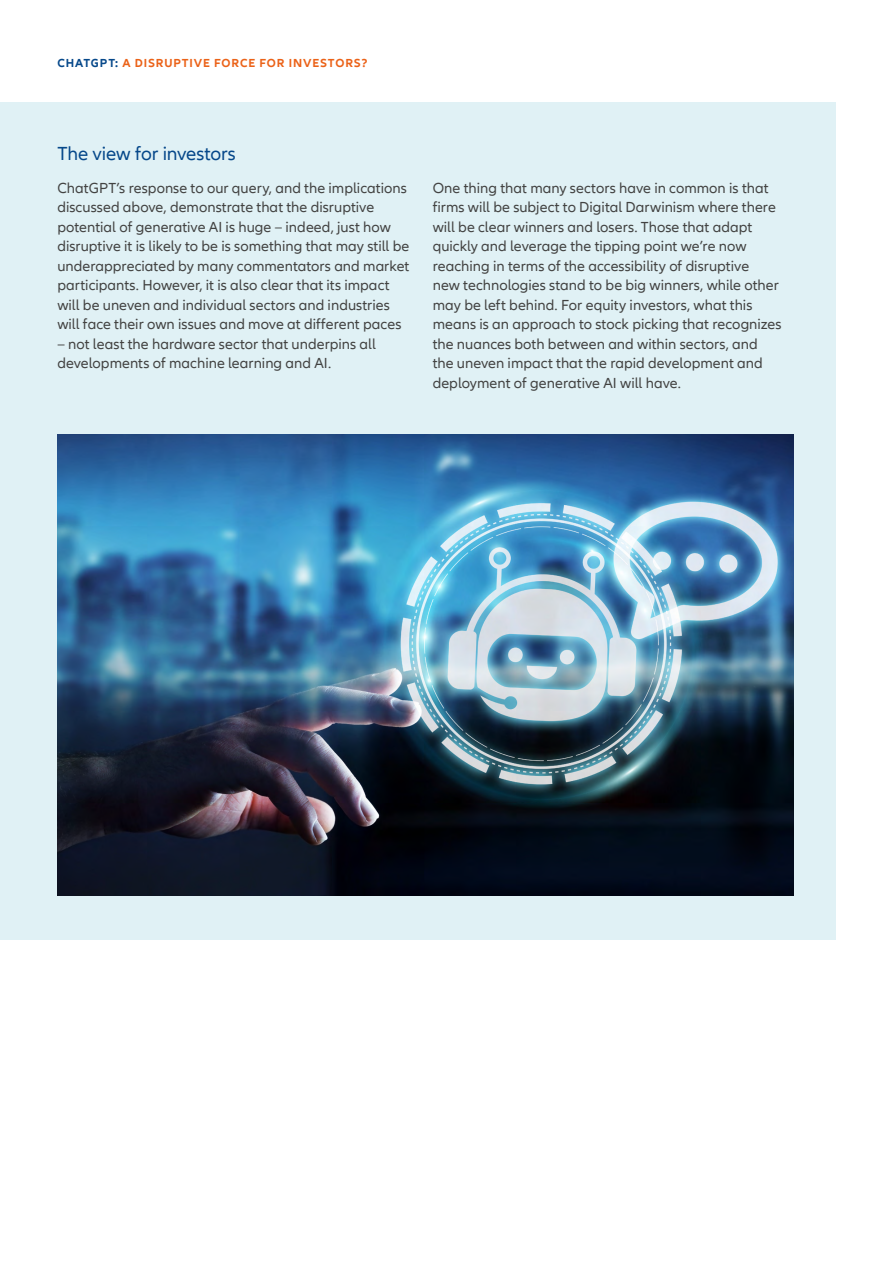
<style>
.page{position:relative;width:893px;height:1263px;background:#fff}
.page>*{position:absolute;margin:0;border:0;box-sizing:border-box;transform-origin:0 0}
.t1{font:19.5px "Allianz Neo";letter-spacing:-.005em;color:#06488a}
.t2{font:15px/19.5px "Allianz Neo";letter-spacing:.005em;color:#424241}
.t3{font:700 12px "Allianz Neo";letter-spacing:.075em;color:#eb6218}
.s1{color:#06488a}
</style>
<div class="page">
<div style="left:0;top:102px;width:836px;height:838px;background:#e0f1f5"></div>
<img style="left:57px;top:434px;width:736px;height:461px">
<p class="t3" style="left:57px;top:56px;width:312px"><span class="s1">CHATGPT:</span> A DISRUPTIVE FORCE FOR INVESTORS?</p>
<h1 class="t1" style="left:57px;top:142px;width:180px">The view for investors</h1>
<p class="t2" style="left:57px;top:178px;width:353px">ChatGPT’s response to our query, and the implications discussed above, demonstrate that the disruptive potential of generative AI is huge – indeed, just how disruptive it is likely to be is something that may still be underappreciated by many commentators and market participants. However, it is also clear that its impact will be uneven and individual sectors and industries will face their own issues and move at different paces</p>
<p class="t2" style="left:57px;top:334px;width:320px">– not least the hardware sector that underpins all developments of machine learning and AI.</p>
<p class="t2" style="left:433px;top:178px;width:350px">One thing that many sectors have in common is that firms will be subject to Digital Darwinism where there will be clear winners and losers. Those that adapt quickly and leverage the tipping point we’re now reaching in terms of the accessibility of disruptive<br>new technologies stand to be big winners, while other may be left behind. For equity investors, what this means is an approach to stock picking that recognizes the nuances both between and within sectors, and the uneven impact that the rapid development and deployment of generative AI will have.</p>
</div>
